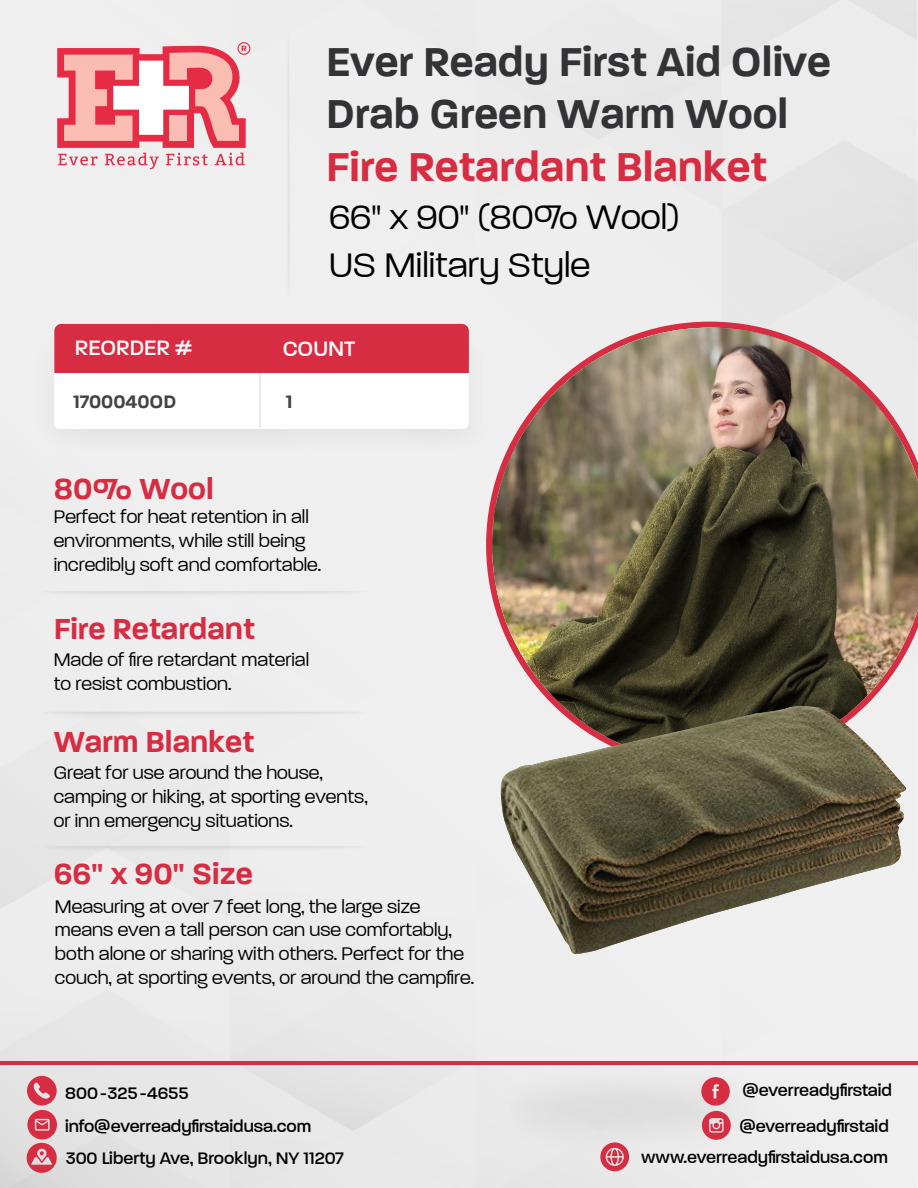
<style>
.page{position:relative;width:918px;height:1188px;background:#fff}
.page>*{position:absolute;margin:0;border:0;box-sizing:border-box;transform-origin:0 0}
.t1{font:600 43.5px/52.2px "Paralucent";color:#333234}
.t2{font:600 43.5px "Paralucent";color:#d62d43}
.t3{font:300 36.75px/48px "Paralucent";color:#000}
.t4{font:600 31.2px "Paralucent";color:#d62d43}
.t5{font:500 22.5px "Paralucent";color:#fff}
.t6{font:300 19.65px/23.7px "Paralucent";color:#000}
.t7{font:600 19.5px "Paralucent";color:#444}
.t8{font:500 18px "Paralucent";color:#000}
</style>
<div class="page">
<div style="left:0;top:169px;width:917px;height:820px;background:#eee"></div>
<svg style="left:0;top:0;width:917px;height:169px"></svg>
<div style="left:410px;top:982px;width:439px;height:7px;background:#eee"></div>
<svg style="left:0;top:989px;width:917px;height:199px"></svg>
<div style="left:13px;top:322px;width:473px;height:142px;background:#eee"></div>
<div style="left:54px;top:323px;width:415px;height:106px;border:3px solid #fff;border-radius:4px"></div>
<div style="left:56px;top:325px;width:411px;height:102px;background:#fff;border-radius:4px"></div>
<hr style="left:260px;top:371px;width:1px;height:57px;background:#d8d6d6">
<div style="left:54px;top:324px;width:415px;height:49px;background:#d62d43"></div>
<svg style="left:486px;top:322px;width:432px;height:447px;fill:#eee"></svg>
<div style="left:281px;top:25px;width:13px;height:280px;background:#eee"></div>
<hr style="left:0;top:1061px;width:918px;height:4px;background:#d62d43">
<img style="left:35px;top:578px;width:337px;height:27px">
<img style="left:35px;top:698px;width:337px;height:27px">
<img style="left:35px;top:833px;width:337px;height:27px">
<img style="left:492px;top:328px;width:426px;height:435px">
<svg style="left:501px;top:437px;width:366px;height:267px"></svg>
<img style="left:500px;top:706px;width:409px;height:249px">
<h1 class="t1" style="left:326px;top:36px;width:506px">Ever Ready First Aid Olive<br>Drab Green Warm Wool</h1>
<h1 class="t2" style="left:326px;top:141px;width:443px">Fire Retardant Blanket</h1>
<h2 class="t3" style="left:329px;top:194px;width:352px">66" x 90" (80% Wool)<br>US Military Style</h2>
<p class="t5" style="left:75px;top:335px;width:119px">REORDER #</p>
<p class="t5" style="left:283px;top:336px;width:74px">COUNT</p>
<p class="t7" style="left:73px;top:390px;width:105px">1700040OD</p>
<p class="t7" style="left:286px;top:390px;width:8px">1</p>
<h3 class="t4" style="left:54px;top:470px;width:162px">80% Wool</h3>
<p class="t6" style="left:54px;top:505px;width:269px">Perfect for heat retention in all environments, while still being incredibly soft and comfortable.</p>
<h3 class="t4" style="left:54px;top:610px;width:203px">Fire Retardant</h3>
<p class="t6" style="left:54px;top:648px;width:257px">Made of fire retardant material to resist combustion.</p>
<h3 class="t4" style="left:54px;top:723px;width:202px">Warm Blanket</h3>
<p class="t6" style="left:54px;top:761px;width:316px">Great for use around the house, camping or hiking, at sporting events, or inn emergency situations.</p>
<h3 class="t4" style="left:54px;top:855px;width:201px">66" x 90" Size</h3>
<p class="t6" style="left:55px;top:894px;width:421px">Measuring at over 7 feet long, the large size means even a tall person can use comfortably, both alone or sharing with others. Perfect for the couch, at sporting events, or around the campfire.</p>
<p class="t8" style="left:65px;top:1082px;width:125px">800 - 325 - 4655</p>
<p class="t8" style="left:743px;top:1080px;width:151px">@everreadyfirstaid</p>
<p class="t8" style="left:65px;top:1115px;width:248px">info@everreadyfirstaidusa.com</p>
<p class="t8" style="left:641px;top:1147px;width:248px">www.everreadyfirstaidusa.com</p>
<p class="t8" style="left:739px;top:1116px;width:151px">@everreadyfirstaid</p>
<p class="t8" style="left:66px;top:1148px;width:280px">300 Liberty Ave, Brooklyn, NY 11207</p>
</div>
